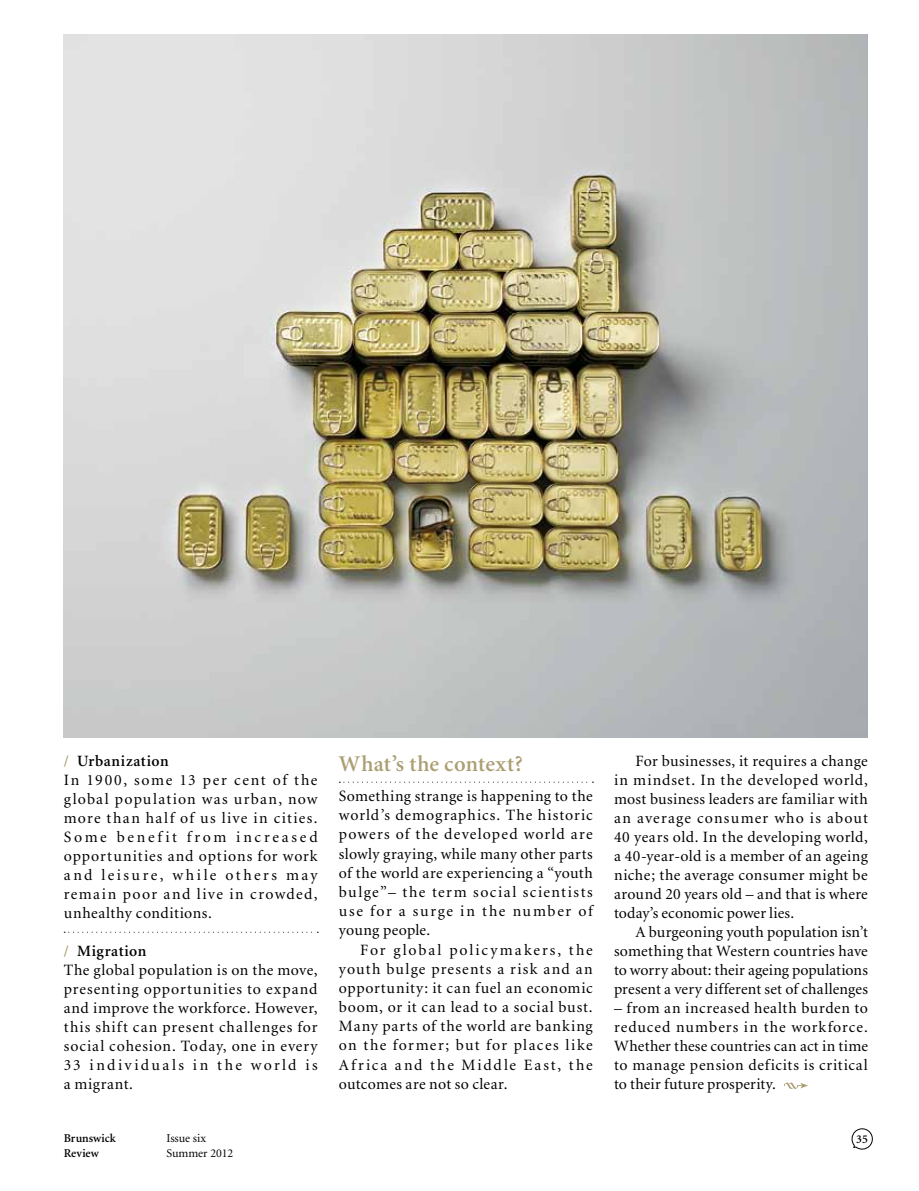
<style>
.page{position:relative;width:919px;height:1191px;background:#fff}
.page>*{position:absolute;margin:0;border:0;box-sizing:border-box;transform-origin:0 0}
.t1{font:600 22.5px "Minion";letter-spacing:.02em;color:#ab9e73}
.t2{font:15.75px/19px "Minion";letter-spacing:.05em;color:#000}
.t3{font:15.75px/19px "Minion";letter-spacing:.09em;color:#000}
.t4{font:15.75px "Minion";letter-spacing:.02em;color:#000}
.t5{font:15.75px "Minion";letter-spacing:.025em;color:#000}
.t6{font:15.75px "Minion";color:#000}
.t7{font:15.75px "Minion";letter-spacing:.075em;color:#000}
.t8{font:15.75px "Minion";letter-spacing:.015em;color:#000}
.t9{font:15.75px "Minion";letter-spacing:.01em;color:#000}
.t10{font:15.75px "Minion";letter-spacing:.005em;color:#000}
.t11{font:15.75px "Minion";letter-spacing:.03em;color:#000}
.t12{font:15.75px "Minion";letter-spacing:.095em;color:#000}
.t13{font:15.75px "Minion";letter-spacing:.07em;color:#000}
.t14{font:15.75px "Minion";letter-spacing:.085em;color:#000}
.t15{font:15.75px "Minion";letter-spacing:.125em;color:#000}
.t16{font:15.75px "Minion";letter-spacing:.1em;color:#000}
.t17{font:15.75px "Minion";letter-spacing:.12em;color:#000}
.t18{font:12px "Minion";color:#000}
.t19{font:600 12px/15px "Minion";color:#000}
.s1{font-weight:600;color:#ab9e73}
.s2{font-weight:600}
</style>
<div class="page">
<img style="left:64px;top:34px;width:803px;height:703px">
<svg style="left:64px;top:931px;width:254px;height:1px"></svg>
<svg style="left:339px;top:782px;width:254px;height:1px"></svg>
<svg style="left:784px;top:1082px;width:24px;height:7px"></svg>
<svg style="left:851px;top:1128px;width:22px;height:22px"></svg>
<p class="t3" style="left:64px;top:752px;width:255px"><span class="s1">/</span> <span class="s2">Urbanization<br></span>In 1900, some 13 per cent of the global population was urban, now more than half of us live in cities.<br>Some benefit from increased opportunities and options for work and leisure, while others may remain poor and live in crowded, unhealthy conditions.</p>
<p class="t2" style="left:64px;top:942px;width:255px"><span class="s1">/</span> <span class="s2">Migration<br></span>The global population is on the move, presenting opportunities to expand and improve the workforce. However, this shift can present challenges for social cohesion. Today, one in every<br>33 individuals in the world is a migrant.</p>
<p class="t1" style="left:339px;top:752px;width:185px">What’s the context?</p>
<p class="t5" style="left:339px;top:788px;width:255px">Something strange is happening to the</p>
<p class="t2" style="left:339px;top:806px;width:255px">world’s demographics. The historic</p>
<p class="t13" style="left:339px;top:826px;width:255px">powers of the developed world are</p>
<p class="t5" style="left:339px;top:845px;width:255px">slowly graying, while many other parts</p>
<p class="t4" style="left:339px;top:865px;width:255px">of the world are experiencing a “youth</p>
<p class="t12" style="left:339px;top:884px;width:255px">bulge”– the term social scientists</p>
<p class="t16" style="left:339px;top:903px;width:255px">use for a surge in the number of</p>
<p class="t9" style="left:339px;top:922px;width:93px">young people.</p>
<p class="t17" style="left:360px;top:941px;width:234px">For global policymakers, the</p>
<p class="t7" style="left:339px;top:961px;width:255px">youth bulge presents a risk and an</p>
<p class="t2" style="left:339px;top:979px;width:255px">opportunity: it can fuel an economic</p>
<p class="t2" style="left:339px;top:998px;width:255px">boom, or it can lead to a social bust.</p>
<p class="t2" style="left:339px;top:1017px;width:255px">Many parts of the world are banking</p>
<p class="t14" style="left:339px;top:1037px;width:255px">on the former; but for places like</p>
<p class="t15" style="left:339px;top:1056px;width:255px">Africa and the Middle East, the</p>
<p class="t8" style="left:339px;top:1076px;width:170px">outcomes are not so clear.</p>
<p class="t5" style="left:635px;top:753px;width:234px">For businesses, it requires a change</p>
<p class="t2" style="left:614px;top:771px;width:255px">in mindset. In the developed world,</p>
<p class="t4" style="left:614px;top:791px;width:255px">most business leaders are familiar with</p>
<p class="t7" style="left:614px;top:810px;width:255px">an average consumer who is about</p>
<p class="t5" style="left:614px;top:829px;width:255px">40 years old. In the developing world,</p>
<p class="t4" style="left:614px;top:848px;width:255px">a 40-year-old is a member of an ageing</p>
<p class="t11" style="left:614px;top:867px;width:255px">niche; the average consumer might be</p>
<p class="t8" style="left:614px;top:886px;width:255px">around 20 years old – and that is where</p>
<p class="t6" style="left:614px;top:905px;width:181px">today’s economic power lies.</p>
<p class="t6" style="left:635px;top:924px;width:234px">A burgeoning youth population isn’t</p>
<p class="t4" style="left:614px;top:943px;width:255px">something that Western countries have</p>
<p class="t10" style="left:614px;top:962px;width:255px">to worry about: their ageing populations</p>
<p class="t9" style="left:614px;top:981px;width:255px">present a very different set of challenges</p>
<p class="t2" style="left:614px;top:999px;width:255px;text-align:justify">– from an increased health burden to reduced numbers in the workforce.<br>Whether these countries can act in time to manage pension deficits is critical to their future prosperity.</p>
<p class="t19" style="left:64px;top:1131px;width:53px">Brunswick<br>Review</p>
<p class="t18" style="left:166px;top:1132px;width:41px">Issue six</p>
<p class="t19" style="left:856px;top:1131px;width:13px">35</p>
<p class="t18" style="left:166px;top:1147px;width:68px">Summer 2012</p>
</div>
